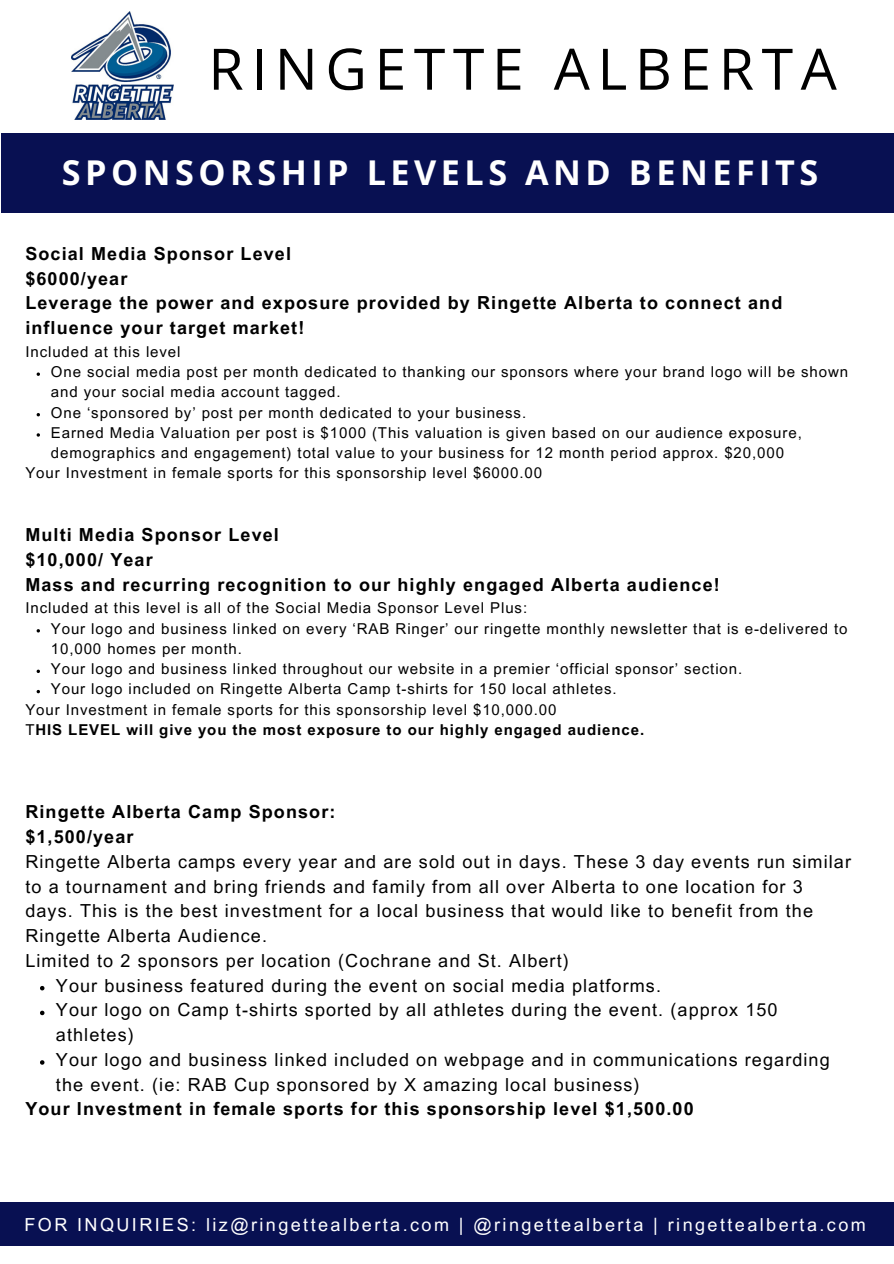
<style>
.page{position:relative;width:894px;height:1264px;background:#fff}
.page>*{position:absolute;margin:0;border:0;box-sizing:border-box;transform-origin:0 0}
.t1{font:57.15px "Open Sans";letter-spacing:.135em;color:#000}
.t2{font:700 34.2px "Open Sans";letter-spacing:.135em;color:#fff}
.t3{font:18px/24.8px "Arial MT Pro";letter-spacing:.06em;color:#000}
.t4{font:700 18px/24.8px "Arial MT Pro";letter-spacing:.06em;color:#000}
.t5{font:18px "Arial MT Pro";letter-spacing:.135em;color:#fff}
.t6{font:15px/20.2px "Arial MT Pro";letter-spacing:.06em;color:#000}
.t7{font:700 15px "Arial MT Pro";letter-spacing:.06em;color:#000}
.s1{font-weight:400}
.s2{font-weight:700}
</style>
<div class="page">
<div style="left:1px;top:133px;width:892px;height:79px;background:#081052"></div>
<img style="left:72px;top:11px;width:101px;height:108px">
<div style="left:0;top:1202px;width:893px;height:43px;background:#081052"></div>
<svg style="left:37px;top:372px;width:3px;height:4px"></svg>
<svg style="left:40px;top:986px;width:4px;height:4px"></svg>
<svg style="left:40px;top:1010px;width:4px;height:5px"></svg>
<svg style="left:40px;top:1060px;width:4px;height:4px"></svg>
<h1 class="t1" style="left:208px;top:29px;width:629px">RINGETTE ALBERTA</h1>
<h3 class="t2" style="left:62px;top:148px;width:757px">SPONSORSHIP LEVELS AND BENEFITS</h3>
<p class="t4" style="left:25px;top:243px;width:758px">Social Media Sponsor Level<br>$6000/year<br>Leverage the power and exposure provided by Ringette Alberta to connect and influence your target market!</p>
<p class="t6" style="left:25px;top:343px;width:157px">Included at this level</p>
<p class="t6" style="left:51px;top:363px;width:798px">One social media post per month dedicated to thanking our sponsors where your brand logo will be shown and your social media account tagged.</p>
<p class="t6" style="left:51px;top:404px;width:476px">One ‘sponsored by’ post per month dedicated to your business.</p>
<p class="t6" style="left:51px;top:424px;width:752px">Earned Media Valuation per post is $1000 (This valuation is given based on our audience exposure, demographics and engagement) total value to your business for 12 month period approx. $20,000</p>
<h5 class="t6" style="left:25px;top:465px;width:518px">Your Investment in female sports for this sponsorship level $6000.00</h5>
<p class="t4" style="left:25px;top:525px;width:695px">Multi Media Sponsor Level<br>$10,000/ Year<br>Mass and recurring recognition to our highly engaged Alberta audience!</p>
<p class="t6" style="left:25px;top:600px;width:503px">Included at this level is all of the Social Media Sponsor Level Plus:</p>
<p class="t6" style="left:51px;top:620px;width:798px">Your logo and business linked on every ‘RAB Ringer’ our ringette monthly newsletter that is e-delivered to<br>10,000 homes per month.</p>
<p class="t6" style="left:51px;top:660px;width:692px">Your logo and business linked throughout our website in a premier ‘official sponsor’ section.</p>
<p class="t6" style="left:51px;top:681px;width:567px">Your logo included on Ringette Alberta Camp t-shirts for 150 local athletes.</p>
<p class="t6" style="left:25px;top:701px;width:532px">Your Investment in female sports for this sponsorship level $10,000.00</p>
<h5 class="t7" style="left:25px;top:724px;width:620px"><span class="s1">T</span>HIS LEVEL will give you the most exposure to our highly engaged audience.</h5>
<p class="t3" style="left:25px;top:801px;width:827px"><span class="s2">Ringette Alberta Camp Sponsor:<br>$1,500/year<br></span>Ringette Alberta camps every year and are sold out in days. These 3 day events run similar to a tournament and bring friends and family from all over Alberta to one location for 3 days. This is the best investment for a local business that would like to benefit from the Ringette Alberta Audience.<br>Limited to 2 sponsors per location (Cochrane and St. Albert)</p>
<p class="t3" style="left:56px;top:975px;width:606px">Your business featured during the event on social media platforms.</p>
<p class="t3" style="left:56px;top:999px;width:723px">Your logo on Camp t-shirts sported by all athletes during the event. (approx 150 athletes)</p>
<h4 class="t3" style="left:56px;top:1049px;width:775px">Your logo and business linked included on webpage and in communications regarding the event. (ie: RAB Cup sponsored by X amazing local business)</h4>
<h5 class="t4" style="left:25px;top:1098px;width:669px">Your Investment in female sports for this sponsorship level $1,500.00</h5>
<h5 class="t5" style="left:24px;top:1217px;width:842px">FOR INQUIRIES: liz@ringettealberta.com | @ringettealberta | ringettealberta.com</h5>
</div>
